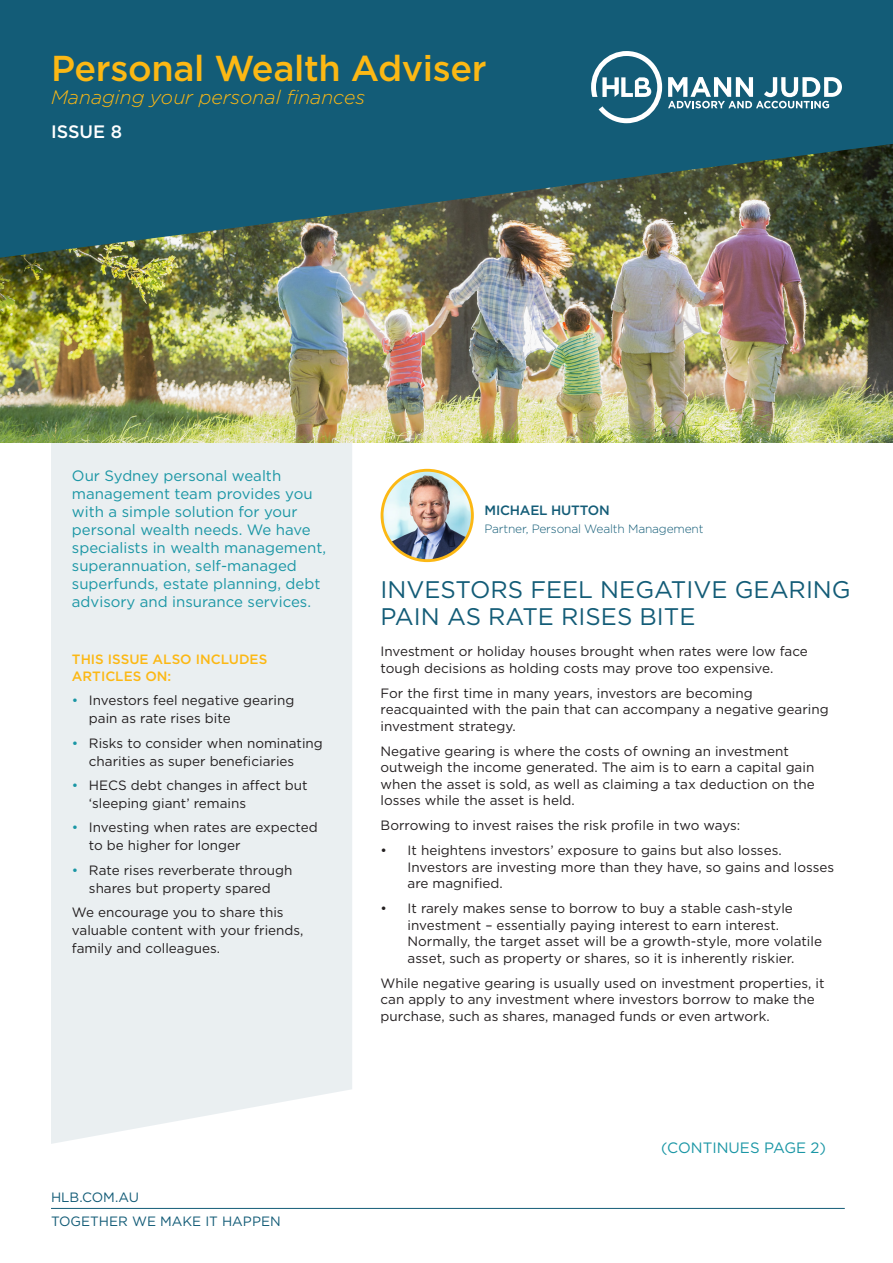
<style>
.page{position:relative;width:893px;height:1263px;background:#fff}
.page>*{position:absolute;margin:0;border:0;box-sizing:border-box;transform-origin:0 0}
.t1{font:500 36px "Gotham";letter-spacing:-.01em;color:#fcb814}
.Feature_Article_Heading_-_Main_Blue{font:24px/27px "Gotham";color:#135c77}
.t2{font:italic 300 19.5px "Gotham";color:#fcb814}
.t3{font:500 18px "Gotham";color:#fff}
.Intro_Body_-_Book{font:15px/18px "Gotham";color:#1a96a5}
.Body_9_12{font:13.5px/16.5px "Gotham";color:#231f20}
.t4{font:500 13.5px/17.2px "Gotham";color:#fcb814}
.t5{font:13.5px/24px "Gotham";color:#135c77}
.NAME{font:500 13.5px "Gotham";letter-spacing:-.015em;color:#135c77}
.t6{font:300 12px "Gotham";letter-spacing:-.015em;color:#135c77}
.s1{color:#1a96a5}
</style>
<div class="page">
<div style="left:51px;top:442px;width:301px;height:702px;background:#eaeff1"></div>
<svg style="left:381px;top:469px;width:93px;height:93px"></svg>
<img style="left:383px;top:472px;width:88px;height:87px;border-radius:44px">
<img style="left:0;top:259px;width:893px;height:183px">
<svg style="left:0;top:0;width:893px;height:259px;fill:#135c77"></svg>
<hr style="left:51px;top:1208px;width:794px;height:1px;background:#135c77">
<svg style="left:591px;top:51px;width:71px;height:72px"></svg>
<svg style="left:668px;top:77px;width:174px;height:31px"></svg>
<h1 class="t1" style="left:51px;top:44px;width:437px">Personal Wealth Adviser</h1>
<h3 class="t2" style="left:51px;top:85px;width:316px">Managing your personal finances</h3>
<h3 class="t3" style="left:51px;top:119px;width:72px">ISSUE 8</h3>
<p class="Intro_Body_-_Book" style="left:72px;top:466px;width:256px">Our Sydney personal wealth management team provides you with a simple solution for your personal wealth needs. We have specialists in wealth management, superannuation, self-managed superfunds, estate planning, debt advisory and insurance services.</p>
<p class="t4" style="left:72px;top:650px;width:197px">THIS ISSUE ALSO INCLUDES<br>ARTICLES ON:</p>
<p class="Body_9_12" style="left:89px;top:691px;width:207px;line-height:18px;text-indent:-17px"><span class="s1">•</span> Investors feel negative gearing pain as rate rises bite</p>
<p class="Body_9_12" style="left:89px;top:733px;width:235px;line-height:18px;text-indent:-17px"><span class="s1">•</span> Risks to consider when nominating charities as super beneficiaries</p>
<p class="Body_9_12" style="left:89px;top:776px;width:220px;line-height:18px;text-indent:-17px"><span class="s1">•</span> HECS debt changes in affect but ‘sleeping giant’ remains</p>
<p class="Body_9_12" style="left:89px;top:818px;width:230px;line-height:18px;text-indent:-17px"><span class="s1">•</span> Investing when rates are expected to be higher for longer</p>
<p class="Body_9_12" style="left:72px;top:861px;width:222px;line-height:18px;text-align:center"><span class="s1">•</span> Rate rises reverberate through shares but property spared</p>
<p class="Body_9_12" style="left:72px;top:903px;width:233px;line-height:18px">We encourage you to share this valuable content with your friends, family and colleagues.</p>
<p class="t5" style="left:51px;top:1184px;width:231px">HLB.COM.AU<br>TOGETHER WE MAKE IT HAPPEN</p>
<p class="NAME" style="left:484px;top:502px;width:127px">MICHAEL HUTTON</p>
<p class="t6" style="left:484px;top:521px;width:221px">Partner, Personal Wealth Management</p>
<p class="Feature_Article_Heading_-_Main_Blue" style="left:381px;top:575px;width:472px">INVESTORS FEEL NEGATIVE GEARING<br>PAIN AS RATE RISES BITE</p>
<p class="Body_9_12" style="left:381px;top:643px;width:429px">Investment or holiday houses brought when rates were low face tough decisions as holding costs may prove too expensive.</p>
<p class="Body_9_12" style="left:381px;top:684px;width:450px">For the first time in many years, investors are becoming reacquainted with the pain that can accompany a negative gearing investment strategy.</p>
<p class="Body_9_12" style="left:381px;top:742px;width:436px">Negative gearing is where the costs of owning an investment outweigh the income generated. The aim is to earn a capital gain when the asset is sold, as well as claiming a tax deduction on the losses while the asset is held.</p>
<p class="Body_9_12" style="left:381px;top:817px;width:361px">Borrowing to invest raises the risk profile in two ways:</p>
<p class="Body_9_12" style="left:408px;top:842px;width:428px;text-indent:-27px">• It heightens investors’ exposure to gains but also losses.<br>Investors are investing more than they have, so gains and losses are magnified.</p>
<p class="Body_9_12" style="left:408px;top:900px;width:416px;text-indent:-27px">• It rarely makes sense to borrow to buy a stable cash-style investment – essentially paying interest to earn interest.<br>Normally, the target asset will be a growth-style, more volatile asset, such as property or shares, so it is inherently riskier.</p>
<p class="Body_9_12" style="left:381px;top:974px;width:445px">While negative gearing is usually used on investment properties, it can apply to any investment where investors borrow to make the purchase, such as shares, managed funds or even artwork.</p>
<p class="Intro_Body_-_Book" style="left:661px;top:1139px;width:166px">(CONTINUES PAGE 2)</p>
</div>
